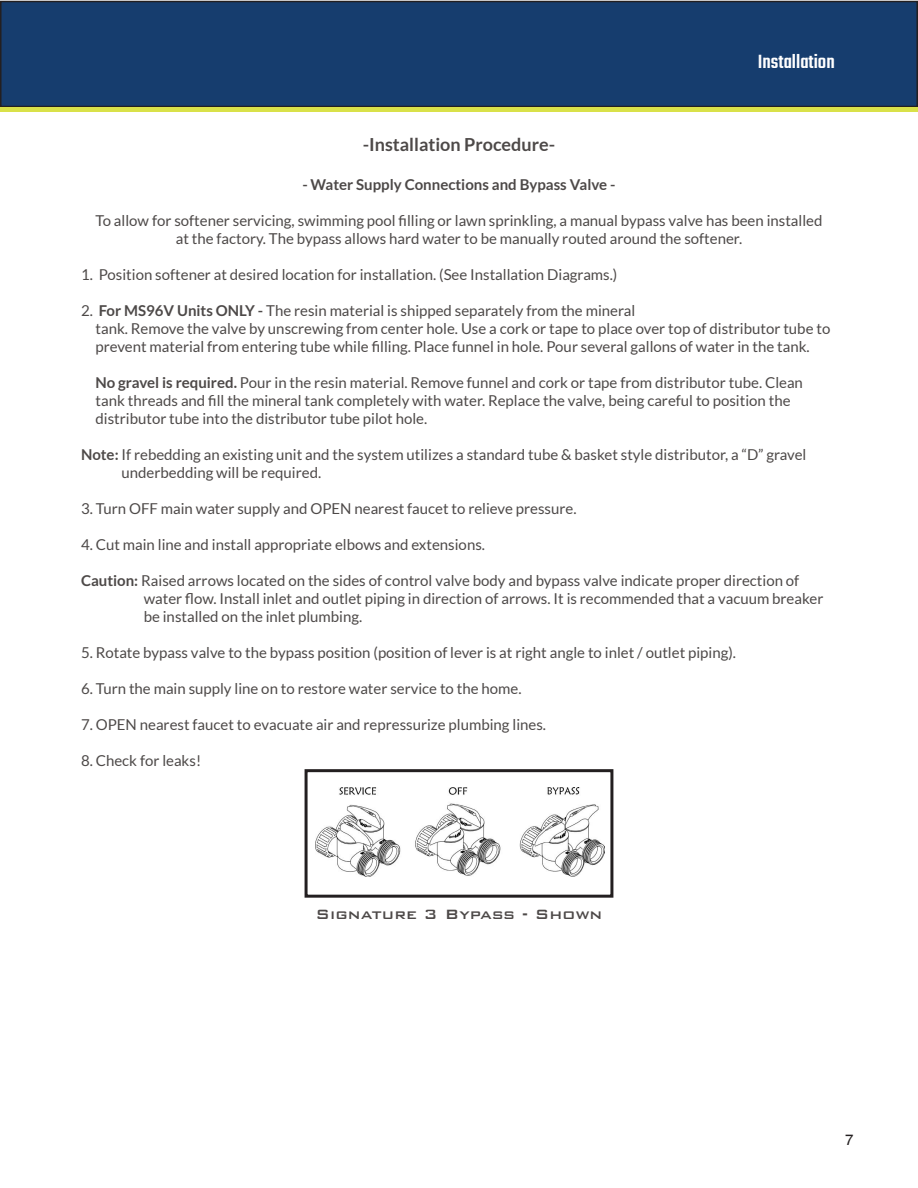
<style>
.page{position:relative;width:918px;height:1188px;background:#fff}
.page>*{position:absolute;margin:0;border:0;box-sizing:border-box;transform-origin:0 0}
.t1{font:500 21px "Teko";color:#fff}
.t2{font:700 18px "Lato";color:#4d4948}
.t3{font:500 18px "Bank Gothic BT";color:#4d4948}
.t4{font:15px/18px "Lato";color:#4d4948}
.t5{font:700 15px "Lato";color:#4d4948}
.t6{font:15px "Helvetica";color:#231f20}
.s1{font-weight:700}
</style>
<div class="page">
<div style="left:1px;top:2px;width:916px;height:104px;background:#163d6e"></div>
<div style="left:0;top:1px;width:918px;height:106px;border:2px solid #231f20"></div>
<div style="left:0;top:107px;width:918px;height:5px;background:#d9e149"></div>
<img style="left:315px;top:788px;width:289px;height:88px">
<div style="left:305px;top:769px;width:308px;height:129px;border:3px solid #231f20"></div>
<p class="t1" style="left:758px;top:50px;width:78px">Installation</p>
<p class="t2" style="left:363px;top:134px;width:194px">-Installation Procedure-</p>
<p class="t5" style="left:302px;top:176px;width:315px">- Water Supply Connections and Bypass Valve -</p>
<p class="t4" style="left:95px;top:212px;width:729px">To allow for softener servicing, swimming pool filling or lawn sprinkling, a manual bypass valve has been installed</p>
<p class="t4" style="left:176px;top:230px;width:568px">at the factory. The bypass allows hard water to be manually routed around the softener.</p>
<p class="t4" style="left:81px;top:266px;width:538px">1. Position softener at desired location for installation. (See Installation Diagrams.)</p>
<p class="t4" style="left:81px;top:302px;width:556px">2. <span class="s1">For MS96V Units ONLY -</span> The resin material is shipped separately from the mineral</p>
<p class="t4" style="left:95px;top:320px;width:736px">tank. Remove the valve by unscrewing from center hole. Use a cork or tape to place over top of distributor tube to</p>
<p class="t4" style="left:95px;top:338px;width:716px">prevent material from entering tube while filling. Place funnel in hole. Pour several gallons of water in the tank.</p>
<p class="t4" style="left:95px;top:374px;width:709px"><span class="s1">No gravel is required.</span> Pour in the resin material. Remove funnel and cork or tape from distributor tube. Clean</p>
<p class="t4" style="left:95px;top:392px;width:697px">tank threads and fill the mineral tank completely with water. Replace the valve, being careful to position the</p>
<p class="t4" style="left:95px;top:410px;width:333px">distributor tube into the distributor tube pilot hole.</p>
<p class="t4" style="left:81px;top:446px;width:727px"><span class="s1">Note:</span> If rebedding an existing unit and the system utilizes a standard tube &amp; basket style distributor, a “D” gravel</p>
<p class="t4" style="left:122px;top:464px;width:201px">underbedding will be required.</p>
<p class="t4" style="left:81px;top:500px;width:497px">3. Turn OFF main water supply and OPEN nearest faucet to relieve pressure.</p>
<p class="t4" style="left:81px;top:536px;width:406px">4. Cut main line and install appropriate elbows and extensions.</p>
<p class="t4" style="left:81px;top:572px;width:720px"><span class="s1">Caution:</span> Raised arrows located on the sides of control valve body and bypass valve indicate proper direction of</p>
<p class="t4" style="left:144px;top:590px;width:681px">water flow. Install inlet and outlet piping in direction of arrows. It is recommended that a vacuum breaker be installed on the inlet plumbing.</p>
<p class="t4" style="left:81px;top:644px;width:657px">5. Rotate bypass valve to the bypass position (position of lever is at right angle to inlet / outlet piping).</p>
<p class="t4" style="left:81px;top:680px;width:442px">6. Turn the main supply line on to restore water service to the home.</p>
<p class="t4" style="left:81px;top:716px;width:467px">7. OPEN nearest faucet to evacuate air and repressurize plumbing lines.</p>
<p class="t4" style="left:81px;top:752px;width:122px">8. Check for leaks!</p>
<p class="t3" style="left:316px;top:905px;width:288px">Signature 3 Bypass - Shown</p>
<p class="t6" style="left:845px;top:1131px;width:10px">7</p>
</div>
